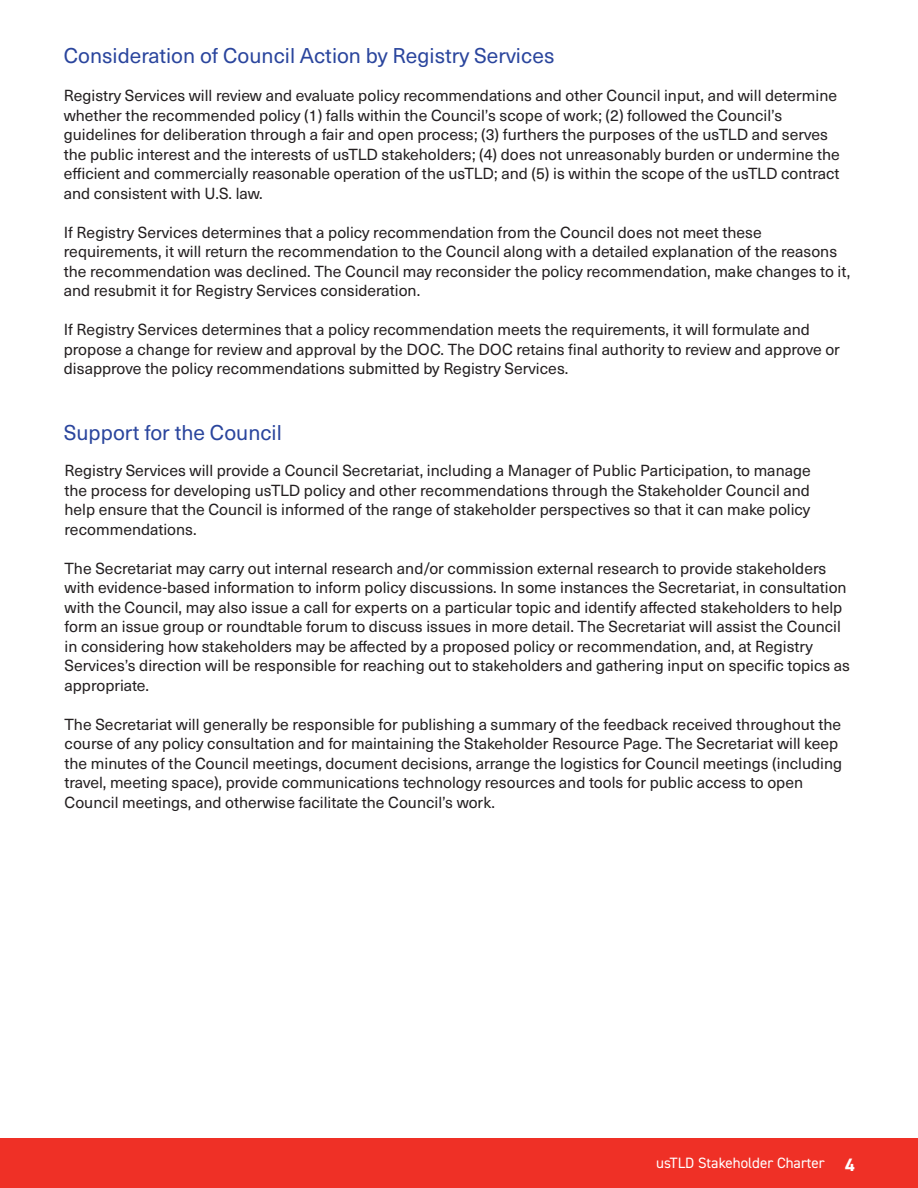
<style>
.page{position:relative;width:918px;height:1188px;background:#fff}
.page>*{position:absolute;margin:0;border:0;box-sizing:border-box;transform-origin:0 0}
.t1{font:21px "Neue Haas Unica Pro";color:#2a459d}
.t2{font:15.75px/19.5px "Neue Haas Unica Pro";color:#231f20}
.t3{font:15px "DIN2014";color:#fff}
.s1{font-weight:700;font-size:18px}
</style>
<div class="page">
<div style="left:0;top:1138px;width:918px;height:50px;background:#ef3026"></div>
<p class="t1" style="left:64px;top:43px;width:492px">Consideration of Council Action by Registry Services</p>
<p class="t2" style="left:64px;top:86px;width:778px">Registry Services will review and evaluate policy recommendations and other Council input, and will determine whether the recommended policy (1) falls within the Council’s scope of work; (2) followed the Council’s guidelines for deliberation through a fair and open process; (3) furthers the purposes of the usTLD and serves the public interest and the interests of usTLD stakeholders; (4) does not unreasonably burden or undermine the efficient and commercially reasonable operation of the usTLD; and (5) is within the scope of the usTLD contract and consistent with U.S. law.</p>
<p class="t2" style="left:64px;top:222px;width:788px">If Registry Services determines that a policy recommendation from the Council does not meet these requirements, it will return the recommendation to the Council along with a detailed explanation of the reasons the recommendation was declined. The Council may reconsider the policy recommendation, make changes to it, and resubmit it for Registry Services consideration.</p>
<p class="t2" style="left:64px;top:320px;width:778px">If Registry Services determines that a policy recommendation meets the requirements, it will formulate and propose a change for review and approval by the DOC. The DOC retains final authority to review and approve or disapprove the policy recommendations submitted by Registry Services.</p>
<p class="t1" style="left:64px;top:420px;width:220px">Support for the Council</p>
<p class="t2" style="left:65px;top:461px;width:748px;text-align:justify">Registry Services will provide a Council Secretariat, including a Manager of Public Participation, to manage the process for developing usTLD policy and other recommendations through the Stakeholder Council and help ensure that the Council is informed of the range of stakeholder perspectives so that it can make policy recommendations.</p>
<p class="t2" style="left:65px;top:559px;width:787px">The Secretariat may carry out internal research and/or commission external research to provide stakeholders with evidence-based information to inform policy discussions. In some instances the Secretariat, in consultation with the Council, may also issue a call for experts on a particular topic and identify affected stakeholders to help form an issue group or roundtable forum to discuss issues in more detail. The Secretariat will assist the Council in considering how stakeholders may be affected by a proposed policy or recommendation, and, at Registry Services’s direction will be responsible for reaching out to stakeholders and gathering input on specific topics as appropriate.</p>
<p class="t2" style="left:65px;top:715px;width:779px">The Secretariat will generally be responsible for publishing a summary of the feedback received throughout the course of any policy consultation and for maintaining the Stakeholder Resource Page. The Secretariat will keep the minutes of the Council meetings, document decisions, arrange the logistics for Council meetings (including travel, meeting space), provide communications technology resources and tools for public access to open Council meetings, and otherwise facilitate the Council’s work.</p>
<p class="t3" style="left:656px;top:1154px;width:200px">usTLD Stakeholder Charter <span class="s1">4</span></p>
</div>
